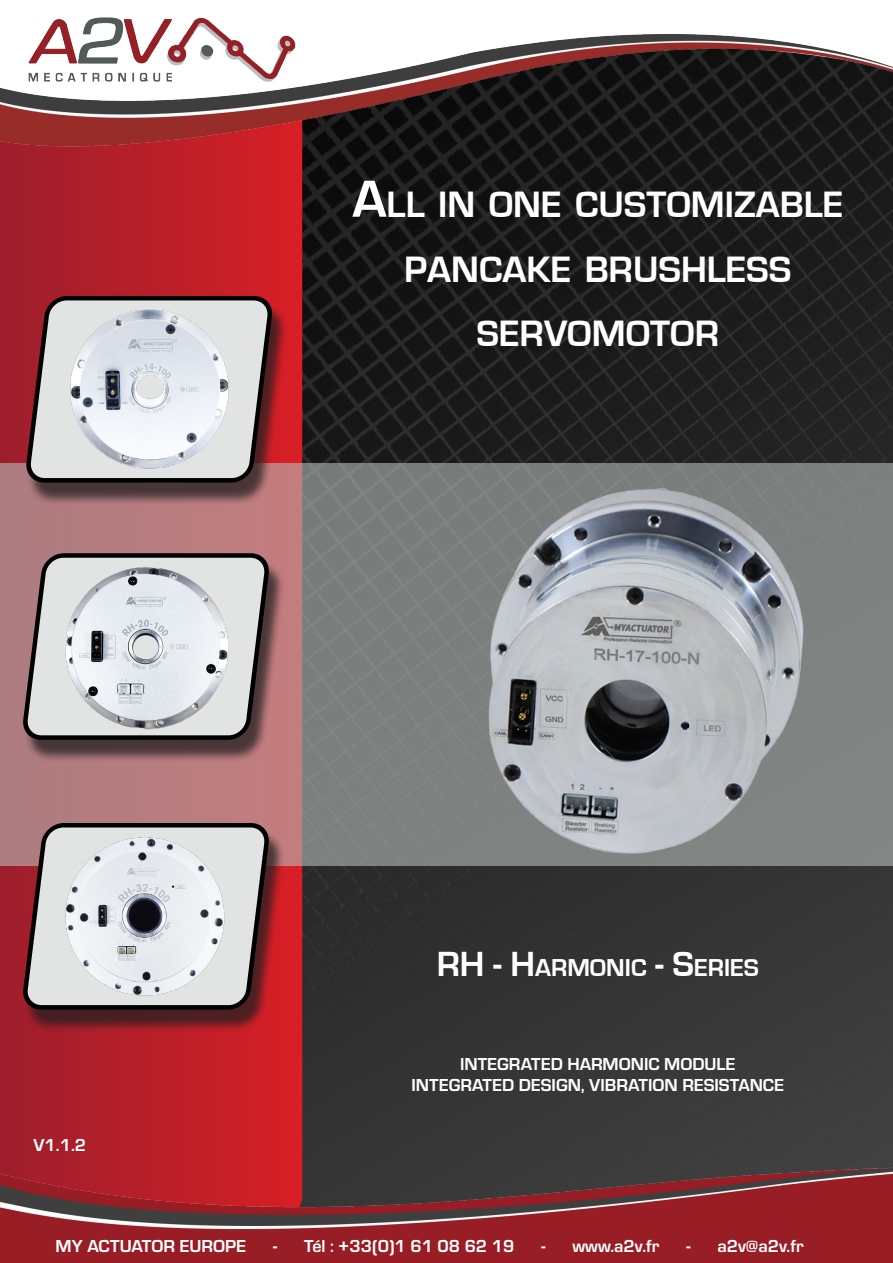
<style>
.page{position:relative;width:893px;height:1263px;background:#fff}
.page>*{position:absolute;margin:0;border:0;box-sizing:border-box;transform-origin:0 0}
.t1{font:700 37.8px "Eurostile";color:#fff}
.t2{font:700 25.2px "Eurostile";color:#fff}
.t3{font:700 18px "Eurostile";color:#fff}
.s1{font-size:54px}
.s2{font-size:36px}
</style>
<div class="page">
<img style="left:302px;top:160px;width:591px;height:984px">
<svg style="left:0;top:160px;width:302px;height:984px;background:#b91e29"></svg>
<img style="left:0;top:1144px;width:893px;height:119px">
<svg style="left:0;top:463px;width:893px;height:402px;background:#8f7e7f"></svg>
<div style="left:27px;top:302px;width:261px;height:203px;background:#231f20;opacity:.75"></div>
<svg style="left:21px;top:294px;width:256px;height:191px;background:#a38386"></svg>
<div style="left:24px;top:560px;width:261px;height:203px;background:#231f20;opacity:.75"></div>
<svg style="left:18px;top:551px;width:256px;height:191px;background:#a29495"></svg>
<div style="left:24px;top:829px;width:261px;height:203px;background:#231f20;opacity:.75"></div>
<svg style="left:18px;top:821px;width:256px;height:191px;background:#a28587"></svg>
<img style="left:0;top:34px;width:893px;height:126px">
<img style="left:0;top:17px;width:330px;height:74px">
<img style="left:455px;top:475px;width:379px;height:388px">
<img style="left:62px;top:833px;width:167px;height:167px">
<img style="left:67px;top:307px;width:165px;height:165px">
<img style="left:64px;top:564px;width:167px;height:167px">
<p class="t1" style="left:352px;top:184px;width:492px"><span class="s1">A</span>LL IN ONE CUSTOMIZABLE</p>
<p class="t1" style="left:404px;top:248px;width:389px">PANCAKE BRUSHLESS</p>
<p class="t1" style="left:477px;top:313px;width:244px">SERVOMOTOR</p>
<p class="t2" style="left:437px;top:954px;width:324px"><span class="s2">RH - H</span>ARMONIC <span class="s2">- S</span>ERIES</p>
<p class="t3" style="left:34px;top:1132px;width:54px">V1.1.2</p>
<p class="t3" style="left:460px;top:1051px;width:277px">INTEGRATED HARMONIC MODULE</p>
<p class="t3" style="left:411px;top:1072px;width:374px">INTEGRATED DESIGN, VIBRATION RESISTANCE</p>
<p class="t3" style="left:56px;top:1233px;width:192px">MY ACTUATOR EUROPE</p>
<p class="t3" style="left:273px;top:1233px;width:243px">- Tél : +33(0)1 61 08 62 19</p>
<p class="t3" style="left:541px;top:1233px;width:119px">- www.a2v.fr</p>
<p class="t3" style="left:686px;top:1233px;width:119px">- a2v@a2v.fr</p>
</div>
